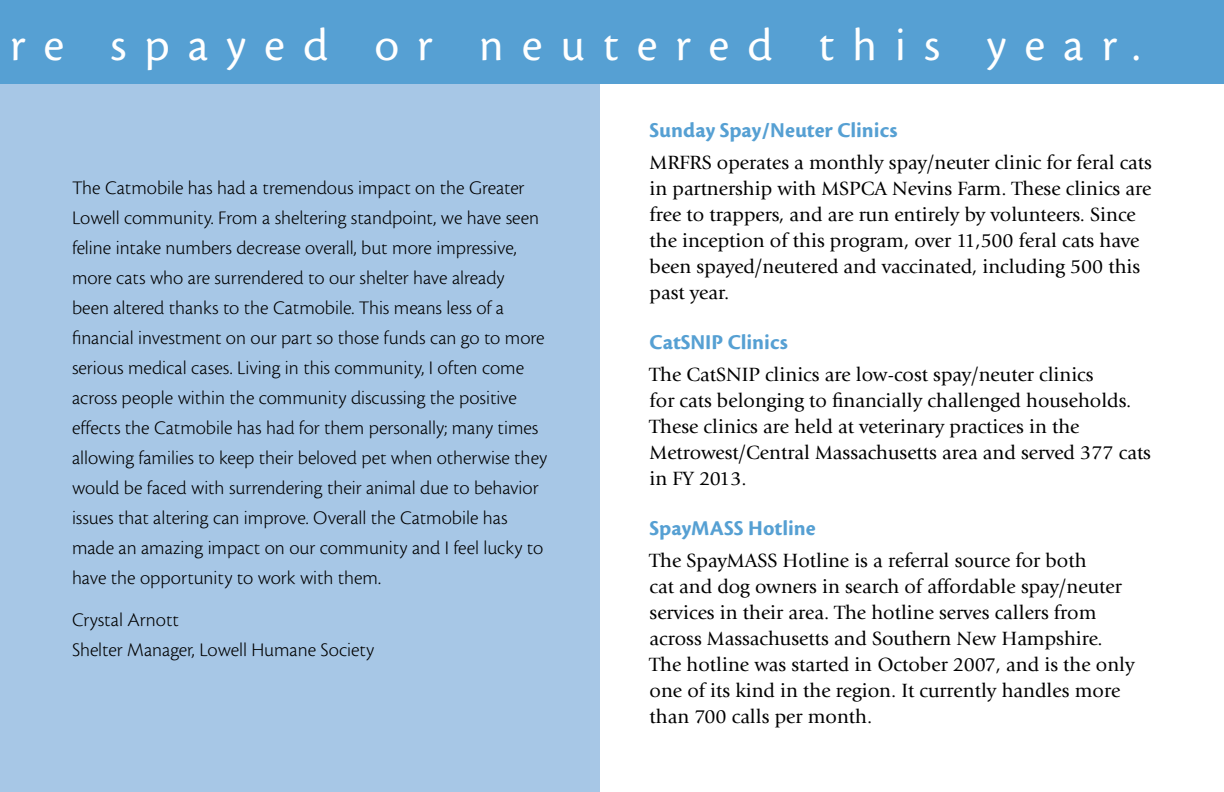
<style>
.page{position:relative;width:1224px;height:792px;background:#fff}
.page>*{position:absolute;margin:0;border:0;box-sizing:border-box;transform-origin:0 0}
.t1{font:48px "Cronos MM 408 24";letter-spacing:.385em;color:#fff}
.t2{font:22px "Cronos MM 700 11";color:#56a0d3}
.t3{font:20px/26px "Giovanni";color:#000}
.t4{font:20px/30px "Cronos MM 250 10";color:#000}
</style>
<div class="page">
<div style="left:0;top:0;width:1224px;height:84px;background:#56a0d3"></div>
<div style="left:0;top:84px;width:600px;height:708px;background:#a7c7e6"></div>
<h1 class="t1" style="left:11px;top:20px;width:1131px">re spayed or neutered this year.</h1>
<p class="t4" style="left:72px;top:174px;width:477px">The Catmobile has had a tremendous impact on the Greater Lowell community. From a sheltering standpoint, we have seen feline intake numbers decrease overall, but more impressive, more cats who are surrendered to our shelter have already<br>been altered thanks to the Catmobile. This means less of a financial investment on our part so those funds can go to more serious medical cases. Living in this community, I often come across people within the community discussing the positive effects the Catmobile has had for them personally; many times allowing families to keep their beloved pet when otherwise they would be faced with surrendering their animal due to behavior issues that altering can improve. Overall the Catmobile has made an amazing impact on our community and I feel lucky to have the opportunity to work with them.</p>
<p class="t4" style="left:72px;top:606px;width:304px">Crystal Arnott<br>Shelter Manager, Lowell Humane Society</p>
<p class="t2" style="left:650px;top:118px;width:249px">Sunday Spay/Neuter Clinics</p>
<p class="t3" style="left:650px;top:149px;width:504px">MRFRS operates a monthly spay/neuter clinic for feral cats in partnership with MSPCA Nevins Farm. These clinics are free to trappers, and are run entirely by volunteers. Since the inception of this program, over 11,500 feral cats have been spayed/neutered and vaccinated, including 500 this past year.</p>
<p class="t2" style="left:650px;top:330px;width:140px">CatSN IP Clinics</p>
<p class="t3" style="left:650px;top:361px;width:503px">The CatSNIP clinics are low-cost spay/neuter clinics<br>for cats belonging to financially challenged households.<br>These clinics are held at veterinary practices in the Metrowest/Central Massachusetts area and served 377 cats in FY 2013.</p>
<p class="t2" style="left:650px;top:516px;width:168px">SpayMASS Hotline</p>
<p class="t3" style="left:650px;top:547px;width:487px">The SpayMASS Hotline is a referral source for both<br>cat and dog owners in search of affordable spay/neuter services in their area. The hotline serves callers from across Massachusetts and Southern New Hampshire.<br>The hotline was started in October 2007, and is the only one of its kind in the region. It currently handles more than 700 calls per month.</p>
</div>
